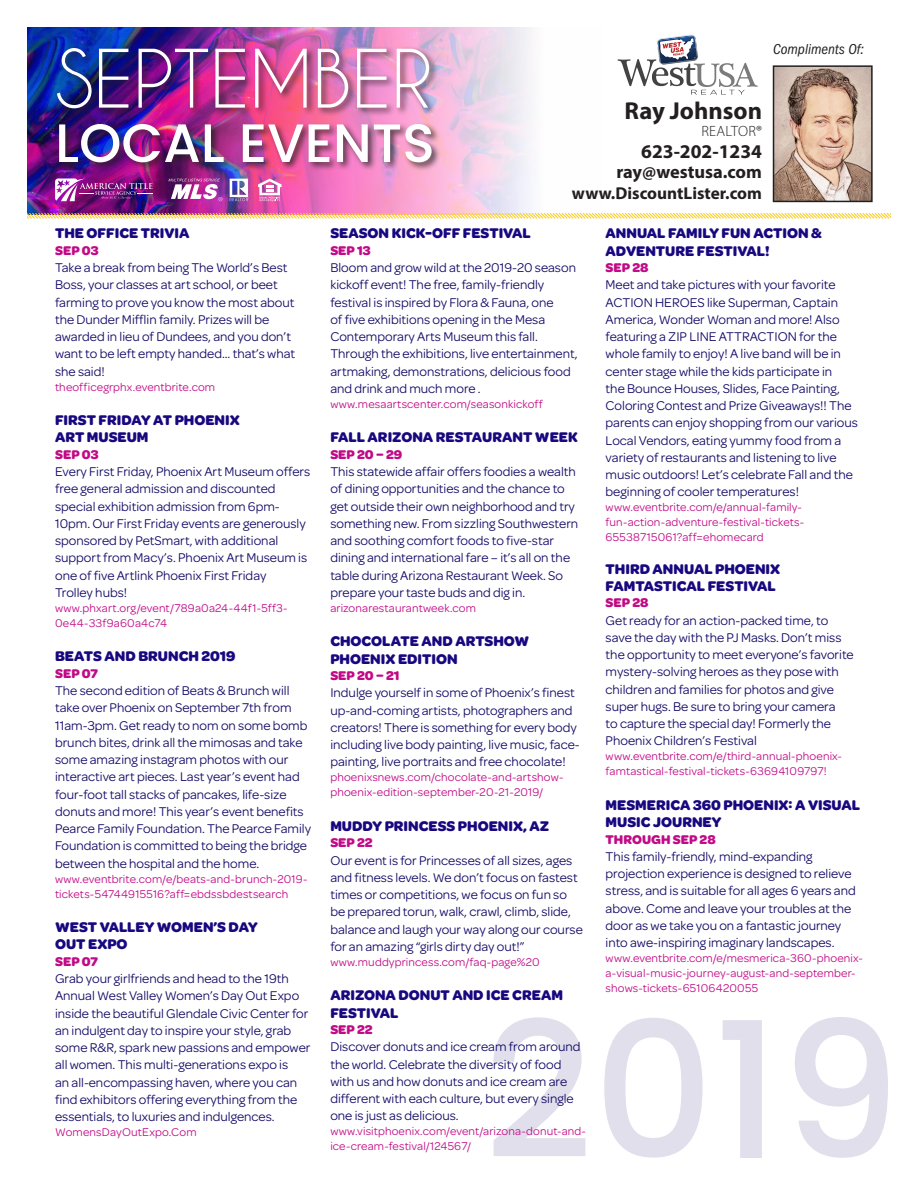
<style>
.page{position:relative;width:918px;height:1188px;background:#fff}
.page>*{position:absolute;margin:0;border:0;box-sizing:border-box;transform-origin:0 0}
.t1{font:75.45px "Caviar Dreams";color:#fff}
.t2{font:500 54px "Poppins";color:#fff}
.t3{font:700 24.6px "Myriad Pro";color:#231f20}
.t4{font:700 19.5px "Myriad Pro";color:#231f20}
.t5{font:700 18.3px "Myriad Pro";color:#231f20}
.t6{font:700 17.25px "Myriad Pro";color:#231f20}
.t7{font:700 15px/17.2px "Omnes";color:#17087f}
.t8{font:italic condensed 14.85px "ITC Franklin Gothic Std";color:#231f20}
.t9{font:300 14.85px "Myriad Pro";letter-spacing:.02em;color:#231f20}
.t10{font:13.5px/17.2px "Omnes";color:#100764}
.t11{font:12px/15px "Omnes";letter-spacing:.01em;color:#c10a86}
.s1{font-weight:700;color:#c10a86}
</style>
<div class="page">
<svg style="left:493px;top:1017px;width:395px;height:141px"></svg>
<img style="left:27px;top:27px;width:503px;height:185px">
<div style="left:55px;top:45px;width:386px;height:127px;background:#231f20;opacity:.75"></div>
<svg style="left:168px;top:179px;width:54px;height:22px"></svg>
<svg style="left:258px;top:179px;width:24px;height:22px"></svg>
<svg style="left:230px;top:179px;width:19px;height:22px"></svg>
<img style="left:55px;top:178px;width:98px;height:23px">
<img style="left:27px;top:212px;width:864px;height:7px">
<svg style="left:618px;top:35px;width:140px;height:60px"></svg>
<img style="left:776px;top:68px;width:94px;height:131px">
<div style="left:773px;top:65px;width:100px;height:137px;border:2px solid #231f20"></div>
<p class="t1" style="left:55px;top:36px;width:378px">SEPTEMBER</p>
<p class="t2" style="left:55px;top:112px;width:381px">LOCAL EVENTS</p>
<p class="t8" style="left:773px;top:41px;width:92px">Compliments Of:</p>
<p class="t3" style="left:625px;top:94px;width:139px">Ray Johnson</p>
<p class="t9" style="left:701px;top:122px;width:62px">REALTOR®</p>
<p class="t4" style="left:641px;top:138px;width:122px">623-202-1234</p>
<p class="t5" style="left:616px;top:160px;width:147px">ray@westusa.com</p>
<p class="t6" style="left:572px;top:182px;width:192px">www.DiscountLister.com</p>
<p class="t7" style="left:55px;top:224px;width:136px">THE OFFICE TRIVIA</p>
<p class="t10" style="left:55px;top:241px;width:242px"><span class="s1">SEP 03<br></span>Take a break from being The World’s Best<br>Boss, your classes at art school, or beet farming to prove you know the most about the Dunder Mifflin family. Prizes will be awarded in lieu of Dundees, and you don’t want to be left empty handed... that’s what she said!</p>
<p class="t11" style="left:55px;top:378px;width:162px">theofficegrphx.eventbrite.com</p>
<p class="t7" style="left:55px;top:411px;width:186px">FIRST FRIDAY AT PHOENIX<br>ART MUSEUM</p>
<p class="t10" style="left:55px;top:445px;width:257px"><span class="s1">SEP 03<br></span>Every First Friday, Phoenix Art Museum offers free general admission and discounted special exhibition admission from 6pm-10pm. Our First Friday events are generously sponsored by PetSmart, with additional support from Macy’s. Phoenix Art Museum is one of five Artlink Phoenix First Friday<br>Trolley hubs!</p>
<p class="t11" style="left:55px;top:600px;width:234px">www.phxart.org/event/789a0a24-44f1-5ff3-<br>0e44-33f9a60a4c74</p>
<p class="t7" style="left:55px;top:647px;width:182px">BEATS AND BRUNCH 2019</p>
<p class="t10" style="left:55px;top:664px;width:258px"><span class="s1">SEP 07<br></span>The second edition of Beats &amp; Brunch will take over Phoenix on September 7th from 11am-3pm. Get ready to nom on some bomb brunch bites, drink all the mimosas and take some amazing instagram photos with our interactive art pieces. Last year’s event had four-foot tall stacks of pancakes, life-size donuts and more! This year’s event benefits Pearce Family Foundation. The Pearce Family Foundation is committed to being the bridge between the hospital and the home.</p>
<p class="t11" style="left:55px;top:870px;width:254px">www.eventbrite.com/e/beats-and-brunch-2019- tickets-54744915516?aff=ebdssbdestsearch</p>
<p class="t7" style="left:55px;top:918px;width:204px">WEST VALLEY WOMEN’S DAY<br>OUT EXPO</p>
<p class="t10" style="left:55px;top:952px;width:257px"><span class="s1">SEP 07<br></span>Grab your girlfriends and head to the 19th Annual West Valley Women’s Day Out Expo inside the beautiful Glendale Civic Center for an indulgent day to inspire your style, grab some R&amp;R, spark new passions and empower all women. This multi-generations expo is<br>an all-encompassing haven, where you can find exhibitors offering everything from the essentials, to luxuries and indulgences.</p>
<p class="t11" style="left:55px;top:1124px;width:143px">WomensDayOutExpo.Com</p>
<p class="t7" style="left:330px;top:224px;width:202px">SEASON KICK-OFF FESTIVAL</p>
<p class="t10" style="left:330px;top:241px;width:249px"><span class="s1">SEP 13<br></span>Bloom and grow wild at the 2019-20 season kickoff event! The free, family-friendly festival is inspired by Flora &amp; Fauna, one<br>of five exhibitions opening in the Mesa Contemporary Arts Museum this fall.<br>Through the exhibitions, live entertainment, artmaking, demonstrations, delicious food and drink and much more .</p>
<p class="t11" style="left:330px;top:396px;width:214px">www.mesaartscenter.com/seasonkickoff</p>
<p class="t7" style="left:330px;top:428px;width:249px">FALL ARIZONA RESTAURANT WEEK</p>
<p class="t10" style="left:330px;top:445px;width:249px"><span class="s1">SEP 20 – 29<br></span>This statewide affair offers foodies a wealth of dining opportunities and the chance to get outside their own neighborhood and try something new. From sizzling Southwestern and soothing comfort foods to five-star dining and international fare – it’s all on the table during Arizona Restaurant Week. So prepare your taste buds and dig in.</p>
<p class="t11" style="left:330px;top:600px;width:147px">arizonarestaurantweek.com</p>
<p class="t7" style="left:330px;top:632px;width:200px">CHOCOLATE AND ARTSHOW<br>PHOENIX EDITION</p>
<p class="t10" style="left:330px;top:666px;width:251px"><span class="s1">SEP 20 – 21<br></span>Indulge yourself in some of Phoenix’s finest up-and-coming artists, photographers and creators! There is something for every body including live body painting, live music, face&shy;painting, live portraits and free chocolate!</p>
<p class="t11" style="left:330px;top:769px;width:235px">phoenixsnews.com/chocolate-and-artshow&shy;phoenix-edition-september-20-21-2019/</p>
<p class="t7" style="left:330px;top:816px;width:220px">MUDDY PRINCESS PHOENIX, AZ</p>
<p class="t10" style="left:330px;top:833px;width:254px"><span class="s1">SEP 22<br></span>Our event is for Princesses of all sizes, ages and fitness levels. We don’t focus on fastest times or competitions, we focus on fun so be prepared torun, walk, crawl, climb, slide, balance and laugh your way along our course for an amazing “girls dirty day out!”</p>
<p class="t11" style="left:330px;top:954px;width:211px">www.muddyprincess.com/faq-page%20</p>
<p class="t7" style="left:330px;top:986px;width:234px">ARIZONA DONUT AND ICE CREAM<br>FESTIVAL</p>
<p class="t10" style="left:330px;top:1020px;width:252px"><span class="s1">SEP 22<br></span>Discover donuts and ice cream from around the world. Celebrate the diversity of food with us and how donuts and ice cream are different with each culture, but every single one is just as delicious.</p>
<p class="t11" style="left:330px;top:1123px;width:257px">www.visitphoenix.com/event/arizona-donut-and&shy;ice-cream-festival/124567/</p>
<p class="t7" style="left:606px;top:224px;width:218px">ANNUAL FAMILY FUN ACTION &amp;<br>ADVENTURE FESTIVAL!</p>
<p class="t10" style="left:606px;top:258px;width:254px"><span class="s1">SEP 28<br></span>Meet and take pictures with your favorite ACTION HEROES like Superman, Captain America, Wonder Woman and more! Also featuring a ZIP LINE ATTRACTION for the whole family to enjoy! A live band will be in center stage while the kids participate in<br>the Bounce Houses, Slides, Face Painting, Coloring Contest and Prize Giveaways!! The parents can enjoy shopping from our various Local Vendors, eating yummy food from a variety of restaurants and listening to live music outdoors! Let’s celebrate Fall and the beginning of cooler temperatures!</p>
<p class="t11" style="left:606px;top:499px;width:200px">www.eventbrite.com/e/annual-family&shy;fun-action-adventure-festival-tickets-<br>65538715061?aff=ehomecard</p>
<p class="t7" style="left:606px;top:559px;width:176px">THIRD ANNUAL PHOENIX<br>FAMTASTICAL FESTIVAL</p>
<p class="t10" style="left:606px;top:593px;width:250px"><span class="s1">SEP 28<br></span>Get ready for an action-packed time, to save the day with the PJ Masks. Don’t miss the opportunity to meet everyone’s favorite mystery-solving heroes as they pose with children and families for photos and give super hugs. Be sure to bring your camera<br>to capture the special day! Formerly the Phoenix Children’s Festival</p>
<p class="t11" style="left:606px;top:748px;width:238px">www.eventbrite.com/e/third-annual-phoenix&shy;famtastical-festival-tickets-63694109797!</p>
<p class="t7" style="left:606px;top:795px;width:256px">MESMERICA 360 PHOENIX: A VISUAL<br>MUSIC JOURNEY</p>
<p class="t10" style="left:606px;top:830px;width:252px"><span class="s1">THROUGH SEP 28<br></span>This family-friendly, mind-expanding projection experience is designed to relieve stress, and is suitable for all ages 6 years and above. Come and leave your troubles at the door as we take you on a fantastic journey into awe-inspiring imaginary landscapes.</p>
<p class="t11" style="left:606px;top:950px;width:259px">www.eventbrite.com/e/mesmerica-360-phoenix&shy;a-visual-music-journey-august-and-september&shy;shows-tickets-65106420055</p>
</div>
